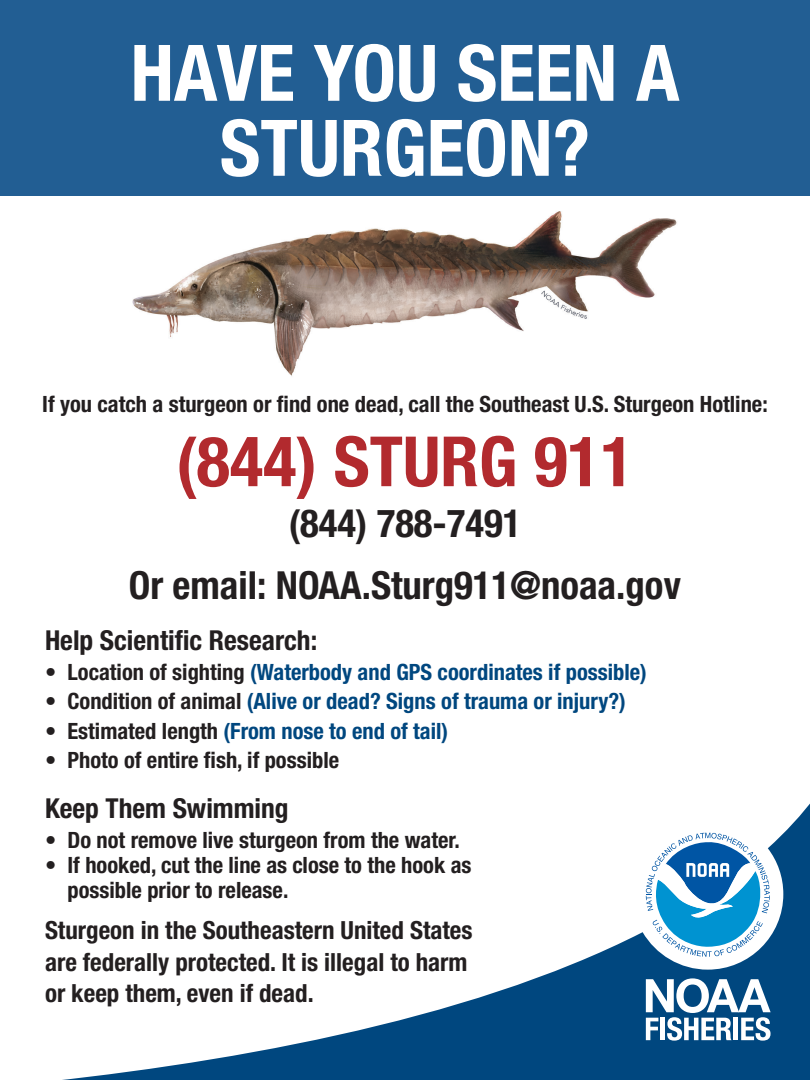
<style>
.page{position:relative;width:810px;height:1080px;background:#fff}
.page>*{position:absolute;margin:0;border:0;box-sizing:border-box;transform-origin:0 0}
.t1{font:700 condensed 78.12px/75px "Helvetica Neue LT Std";color:#fff;text-align:center}
.t2{font:700 condensed 69.38px "Helvetica Neue LT Std";color:#b22a2e}
.t3{font:700 condensed 38.75px/61.8px "Helvetica Neue LT Std";color:#231f20}
.t4{font:700 condensed 27.5px "Helvetica Neue LT Std";color:#231f20}
.t5{font:700 condensed 25px/31.9px "Helvetica Neue LT Std";color:#231f20}
.t6{font:700 condensed 22.5px/25px "Helvetica Neue LT Std";color:#231f20}
.t7{font:700 condensed 22.5px "Helvetica Neue LT Std";color:#00477f}
.s1{color:#231f20}
</style>
<div class="page">
<svg style="left:62px;top:803px;width:748px;height:277px"></svg>
<svg style="left:646px;top:833px;width:124px;height:124px"></svg>
<svg style="left:646px;top:978px;width:125px;height:63px"></svg>
<div style="left:0;top:0;width:810px;height:195px;background:#225e93"></div>
<img style="left:132px;top:211px;width:545px;height:165px">
<h1 class="t1" style="left:131px;top:34px;width:550px">Have you seen a sturgeon?</h1>
<p class="t6" style="left:42px;top:391px;width:727px">If you catch a sturgeon or find one dead, call the Southeast U.S. Sturgeon Hotline:</p>
<h2 class="t2" style="left:176px;top:420px;width:195px">(844) STURG</h2>
<h2 class="t2" style="left:534px;top:420px;width:101px">911</h2>
<h3 class="t3" style="left:129px;top:492px;width:394px;text-indent:160px">(844) 788-7491<br>Or email: NOAA</h3>
<h3 class="t3" style="left:362px;top:553px;width:321px">.Sturg911@noaa.gov</h3>
<p class="t4" style="left:45px;top:624px;width:274px">Help Scientific Research:</p>
<p class="t7" style="left:45px;top:658px;width:603px"><span class="s1">• Location of sighting</span> (Waterbody and GPS coordinates if possible)</p>
<p class="t7" style="left:45px;top:688px;width:582px"><span class="s1">• Condition of animal</span> (Alive or dead? Signs of trauma or injury?)</p>
<p class="t7" style="left:45px;top:717px;width:405px"><span class="s1">• Estimated length</span> (From nose to end of tail)</p>
<p class="t6" style="left:45px;top:748px;width:296px">• Photo of entire fish, if possible</p>
<p class="t4" style="left:45px;top:792px;width:245px">Keep Them Swimming</p>
<p class="t6" style="left:45px;top:827px;width:416px">• Do not remove live sturgeon from the water.</p>
<p class="t6" style="left:68px;top:852px;width:406px;text-indent:-22px">• If hooked, cut the line as close to the hook as possible prior to release.</p>
<p class="t5" style="left:45px;top:914px;width:429px">Sturgeon in the Southeastern United States are federally protected. It is illegal to harm or keep them, even if dead.</p>
</div>
